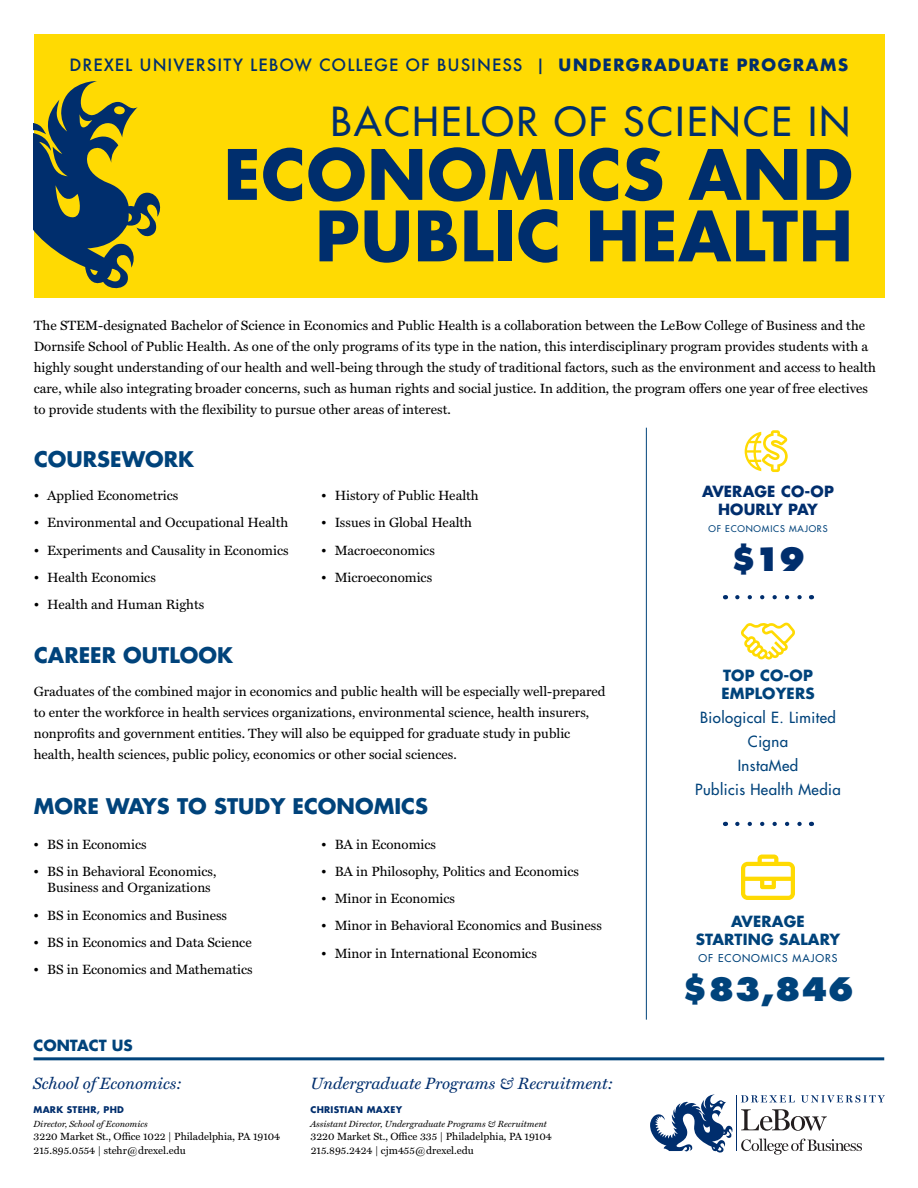
<style>
.page{position:relative;width:918px;height:1188px;background:#fff}
.page>*{position:absolute;margin:0;border:0;box-sizing:border-box;transform-origin:0 0}
.t1{font:700 67.5px/61.5px "Futura Std";letter-spacing:.01em;color:#002e6d;text-align:right}
.t2{font:500 39px "Futura Std";letter-spacing:.065em;color:#002e6d}
.t3{font:800 31.5px "Futura Std";color:#00437b}
.t4{font:800 31.5px "Futura Std";color:#002e6d}
.t5{font:700 21px "Futura Std";color:#00437b}
.t6{font:500 16.5px "Futura";letter-spacing:.06em;color:#002e6d}
.t7{font:italic 16.5px "Miller Text";color:#002e6d}
.t8{font:500 15px/24px "Futura Std";letter-spacing:.03em;color:#00437b;text-align:center}
.t9{font:700 15px/18px "Futura Std";letter-spacing:.01em;color:#00437b;text-align:center}
.t10{font:700 15px/18.5px "Futura Std";letter-spacing:.01em;color:#002e6d;text-align:center}
.t11{font:13.5px/21px "Miller Text";color:#000}
.t12{font:10.5px/13.5px "Miller Text";color:#000}
.t13{font:500 10.5px "Futura Std";letter-spacing:.09em;color:#00437b}
.t14{font:italic 9px "Miller Text";color:#000}
.t15{font:700 9px "Futura Std";letter-spacing:.03em;color:#002e6d}
.t16{font:500 9px "Futura Std";letter-spacing:.09em;color:#00437b}
.s1{font-weight:700}
</style>
<div class="page">
<div style="left:34px;top:34px;width:850px;height:263px;background:#ffda02"></div>
<svg style="left:737px;top:595px;width:65px;height:4px"></svg>
<svg style="left:737px;top:822px;width:65px;height:4px"></svg>
<svg style="left:741px;top:623px;width:54px;height:37px"></svg>
<svg style="left:741px;top:855px;width:54px;height:45px"></svg>
<svg style="left:745px;top:430px;width:43px;height:42px"></svg>
<hr style="left:646px;top:428px;width:1px;height:592px;background:#00437b">
<svg style="left:34px;top:81px;width:126px;height:207px"></svg>
<svg style="left:741px;top:1109px;width:86px;height:22px"></svg>
<svg style="left:741px;top:1095px;width:54px;height:7px"></svg>
<svg style="left:801px;top:1095px;width:84px;height:8px"></svg>
<svg style="left:741px;top:1139px;width:121px;height:16px"></svg>
<hr style="left:736px;top:1095px;width:1px;height:56px;background:#002e6d">
<svg style="left:650px;top:1094px;width:83px;height:59px"></svg>
<hr style="left:34px;top:1057px;width:850px;height:3px;background:#00437b">
<p class="t6" style="left:69px;top:53px;width:781px">DREXEL UNIVERSITY LEBOW COLLEGE OF BUSINESS | <span class="s1">UNDERGRADUATE PROGRAMS</span></p>
<h2 class="t2" style="left:331px;top:97px;width:521px">BACHELOR OF SCIENCE IN</h2>
<h1 class="t1" style="left:224px;top:143px;width:631px">ECONOMICS AND<br>PUBLIC HEALTH</h1>
<p class="t11" style="left:34px;top:315px;width:844px">The STEM-designated Bachelor of Science in Economics and Public Health is a collaboration between the LeBow College of Business and the Dornsife School of Public Health. As one of the only programs of its type in the nation, this interdisciplinary program provides students with a highly sought understanding of our health and well-being through the study of traditional factors, such as the environment and access to health care, while also integrating broader concerns, such as human rights and social justice. In addition, the program offers one year of free electives to provide students with the flexibility to pursue other areas of interest.</p>
<h3 class="t5" style="left:34px;top:445px;width:161px">COURSEWORK</h3>
<p class="t11" style="left:34px;top:485px;width:146px">• Applied Econometrics</p>
<p class="t11" style="left:34px;top:513px;width:256px">• Environmental and Occupational Health</p>
<p class="t11" style="left:34px;top:540px;width:256px">• Experiments and Causality in Economics</p>
<p class="t11" style="left:34px;top:567px;width:124px">• Health Economics</p>
<p class="t11" style="left:34px;top:594px;width:172px">• Health and Human Rights</p>
<h3 class="t5" style="left:34px;top:641px;width:200px">CAREER OUTLOOK</h3>
<p class="t11" style="left:321px;top:485px;width:159px">• History of Public Health</p>
<p class="t11" style="left:321px;top:513px;width:152px">• Issues in Global Health</p>
<p class="t11" style="left:321px;top:540px;width:115px">• Macroeconomics</p>
<p class="t11" style="left:321px;top:567px;width:113px">• Microeconomics</p>
<p class="t11" style="left:34px;top:681px;width:573px">Graduates of the combined major in economics and public health will be especially well-prepared to enter the workforce in health services organizations, environmental science, health insurers, nonprofits and government entities. They will also be equipped for graduate study in public health, health sciences, public policy, economics or other social sciences.</p>
<h3 class="t5" style="left:34px;top:792px;width:395px">MORE WAYS TO STUDY ECONOMICS</h3>
<p class="t11" style="left:34px;top:834px;width:115px">• BS in Economics</p>
<p class="t11" style="left:34px;top:863px;width:184px;line-height:16.5px;text-align:center">• BS in Behavioral Economics,<br>Business and Organizations</p>
<p class="t11" style="left:34px;top:905px;width:195px">• BS in Economics and Business</p>
<p class="t11" style="left:34px;top:932px;width:220px">• BS in Economics and Data Science</p>
<p class="t11" style="left:34px;top:960px;width:221px">• BS in Economics and Mathematics</p>
<p class="t9" style="left:34px;top:1036px;width:101px">CONTACT US</p>
<p class="t11" style="left:321px;top:834px;width:116px">• BA in Economics</p>
<p class="t11" style="left:321px;top:861px;width:259px">• BA in Philosophy, Politics and Economics</p>
<p class="t11" style="left:321px;top:888px;width:135px">• Minor in Economics</p>
<p class="t11" style="left:321px;top:916px;width:282px">• Minor in Behavioral Economics and Business</p>
<p class="t11" style="left:321px;top:943px;width:217px">• Minor in International Economics</p>
<p class="t7" style="left:33px;top:1074px;width:150px">School of Economics:</p>
<p class="t7" style="left:310px;top:1074px;width:304px">Undergraduate Programs &amp; Recruitment:</p>
<p class="t15" style="left:310px;top:1104px;width:93px">CHRISTIAN MAXEY</p>
<p class="t14" style="left:310px;top:1118px;width:238px">Assistant Director, Undergraduate Programs &amp; Recruitment</p>
<p class="t12" style="left:310px;top:1130px;width:243px">3220 Market St., Office 335 | Philadelphia, PA 19104<br>215.895.2424 | cjm455@drexel.edu</p>
<p class="t15" style="left:34px;top:1104px;width:92px">MARK STEHR, PHD</p>
<p class="t14" style="left:34px;top:1118px;width:116px">Director, School of Economics</p>
<p class="t12" style="left:34px;top:1130px;width:248px">3220 Market St., Office 1022 | Philadelphia, PA 19104<br>215.895.0554 | stehr@drexel.edu</p>
<p class="t10" style="left:702px;top:482px;width:133px">AVERAGE CO-OP<br>HOURLY PAY</p>
<p class="t16" style="left:708px;top:523px;width:121px">OF ECONOMICS MAJORS</p>
<h3 class="t4" style="left:731px;top:539px;width:76px">$19</h3>
<p class="t9" style="left:721px;top:666px;width:95px;text-align:left">TOP CO-OP<br>EMPLOYERS</p>
<p class="t8" style="left:695px;top:706px;width:147px">Biological E. Limited<br>Cigna<br>InstaMed<br>Publicis Health Media</p>
<p class="t9" style="left:696px;top:912px;width:146px">AVERAGE<br>STARTING SALARY</p>
<p class="t13" style="left:699px;top:951px;width:140px">OF ECONOMICS MAJORS</p>
<h3 class="t3" style="left:682px;top:969px;width:174px">$83,846</h3>
</div>
